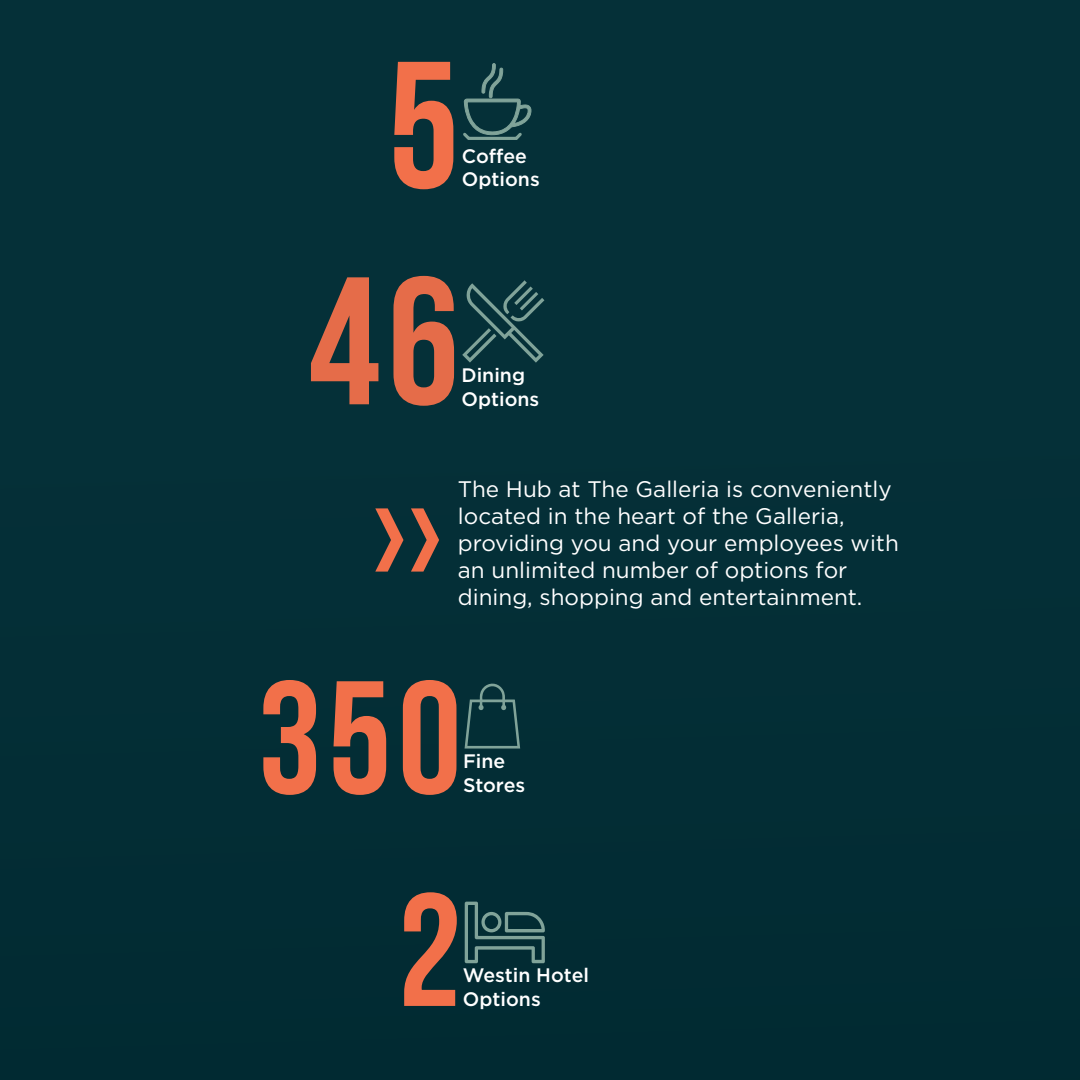
<style>
.page{position:relative;width:1080px;height:1080px;background:#042f37}
.page>*{position:absolute;margin:0;border:0;box-sizing:border-box;transform-origin:0 0}
.t1{font:700 181.35px "Bebas Neue";color:#f2704a}
.t2{font:700 180px "Bebas Neue";color:#f2704a}
.t3{font:700 160.5px "Bebas Neue";color:#f2704a}
.t4{font:22.5px/27px "Gotham";color:#fff}
.t5{font:500 19.5px/23.4px "Gotham";color:#fff}
</style>
<div class="page">
<svg style="left:465px;top:683px;width:55px;height:66px"></svg>
<svg style="left:462px;top:280px;width:82px;height:83px"></svg>
<svg style="left:520px;top:292px;width:18px;height:18px"></svg>
<svg style="left:514px;top:286px;width:19px;height:19px"></svg>
<svg style="left:465px;top:902px;width:80px;height:61px"></svg>
<svg style="left:463px;top:63px;width:68px;height:77px"></svg>
<svg style="left:411px;top:508px;width:28px;height:64px"></svg>
<svg style="left:375px;top:508px;width:29px;height:64px"></svg>
<p class="t2" style="left:388px;top:27px;width:73px">5</p>
<p class="t5" style="left:462px;top:144px;width:79px">Coffee<br>Options</p>
<h1 class="t1" style="left:308px;top:242px;width:152px">46</h1>
<p class="t5" style="left:461px;top:364px;width:65px">Dining</p>
<p class="t5" style="left:461px;top:387px;width:79px">Options</p>
<p class="t4" style="left:458px;top:475px;width:442px">The Hub at The Galleria is conveniently located in the heart of the Galleria, providing you and your employees with an unlimited number of options for dining, shopping and entertainment.</p>
<p class="t3" style="left:258px;top:650px;width:205px">350</p>
<p class="t5" style="left:463px;top:749px;width:64px">Fine<br>Stores</p>
<p class="t3" style="left:398px;top:862px;width:65px">2</p>
<p class="t5" style="left:463px;top:963px;width:128px">Westin Hotel<br>Options</p>
</div>
